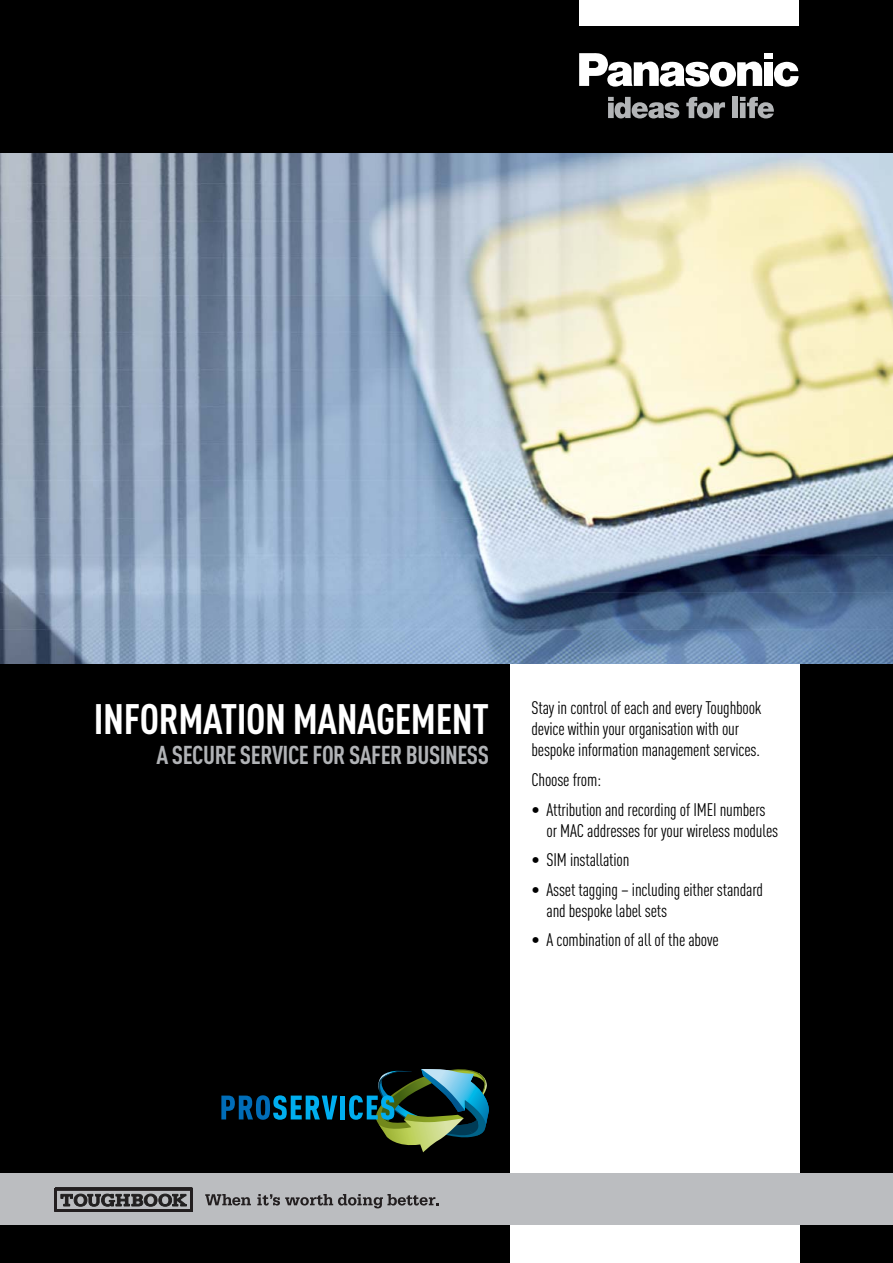
<style>
.page{position:relative;width:893px;height:1263px;background:#fff}
.page>*{position:absolute;margin:0;border:0;box-sizing:border-box;transform-origin:0 0}
.t1{font:700 condensed 42px "DIN Pro";letter-spacing:-.01em;color:#fff}
.t2{font:700 condensed 25.5px "DIN Pro";letter-spacing:-.02em;color:#b1b3b6}
.t3{font:condensed 18px/21px "DIN Pro";letter-spacing:-.01em;color:#000}
</style>
<div class="page">
<div style="left:0;top:0;width:893px;height:153px;background:#000"></div>
<div style="left:0;top:663px;width:893px;height:600px;background:#000"></div>
<div style="left:510px;top:663px;width:289px;height:600px;background:#fff"></div>
<div style="left:0;top:1174px;width:893px;height:51px;background:#bbbdc0"></div>
<svg style="left:54px;top:1188px;width:139px;height:24px"></svg>
<svg style="left:205px;top:1194px;width:46px;height:11px"></svg>
<svg style="left:257px;top:1194px;width:182px;height:14px"></svg>
<svg style="left:221px;top:1095px;width:116px;height:25px"></svg>
<div style="left:340px;top:1095px;width:5px;height:24px;background:#00aeef"></div>
<svg style="left:349px;top:1069px;width:140px;height:83px"></svg>
<img style="left:0;top:153px;width:893px;height:510px">
<div style="left:579px;top:0;width:220px;height:26px;background:#fff"></div>
<svg style="left:579px;top:53px;width:183px;height:34px"></svg>
<div style="left:764px;top:62px;width:9px;height:24px;background:#fff"></div>
<div style="left:764px;top:53px;width:9px;height:6px;background:#fff"></div>
<svg style="left:774px;top:62px;width:25px;height:25px"></svg>
<svg style="left:608px;top:97px;width:71px;height:21px"></svg>
<svg style="left:686px;top:97px;width:39px;height:21px"></svg>
<div style="left:733px;top:97px;width:5px;height:21px;background:#b2b4b6"></div>
<svg style="left:740px;top:97px;width:34px;height:21px"></svg>
<h1 class="t1" style="left:94px;top:704px;width:397px">INFORMATION MANAGEMENT</h1>
<h2 class="t2" style="left:156px;top:746px;width:334px">A SECURE SERVICE FOR SAFER BUSINESS</h2>
<p class="t3" style="left:531px;top:700px;width:232px">Stay in control of each and every Toughbook device within your organisation with our bespoke information management services.</p>
<p class="t3" style="left:531px;top:771px;width:71px">Choose from:</p>
<p class="t3" style="left:546px;top:801px;width:233px;text-indent:-15px">• Attribution and recording of IMEI numbers or MAC addresses for your wireless modules</p>
<p class="t3" style="left:531px;top:851px;width:99px">• SIM installation</p>
<p class="t3" style="left:546px;top:881px;width:218px;text-indent:-15px">• Asset tagging – including either standard and bespoke label sets</p>
<p class="t3" style="left:531px;top:931px;width:189px">• A combination of all of the above</p>
</div>
